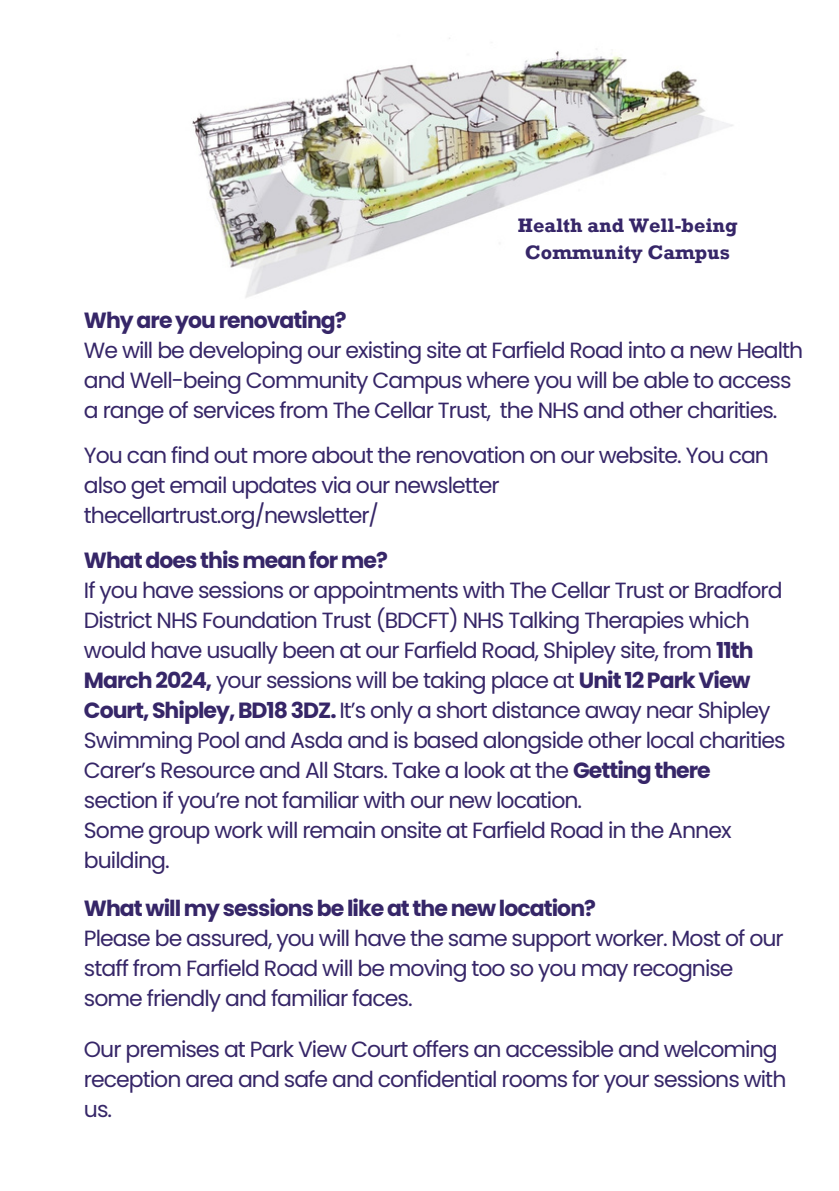
<style>
.page{position:relative;width:839px;height:1191px;background:#fff}
.page>*{position:absolute;margin:0;border:0;box-sizing:border-box;transform-origin:0 0}
.t1{font:22px/30px "Poppins";letter-spacing:-.045em;color:#362668}
.t2{font:700 22px "Poppins";letter-spacing:-.045em;color:#362668}
.t3{font:700 20px/27px "Rockwell Std";color:#362668;text-align:center}
.s1{font-weight:700}
</style>
<div class="page">
<img style="left:192px;top:38px;width:541px;height:260px">
<p class="t3" style="left:518px;top:215px;width:221px">Health and Well-being<br>Community Campus</p>
<h1 class="t2" style="left:84px;top:305px;width:264px">Why are you renovating?</h1>
<p class="t1" style="left:84px;top:335px;width:720px">We will be developing our existing site at Farfield Road into a new Health and Well-being Community Campus where you will be able to access a range of services from The Cellar Trust, the NHS and other charities.</p>
<p class="t1" style="left:84px;top:440px;width:686px">You can find out more about the renovation on our website. You can also get email updates via our newsletter thecellartrust.org/newsletter/</p>
<p class="t2" style="left:84px;top:545px;width:305px">What does this mean for me?</p>
<p class="t1" style="left:84px;top:576px;width:703px">If you have sessions or appointments with The Cellar Trust or Bradford District NHS Foundation Trust (BDCFT) NHS Talking Therapies which would have usually been at our Farfield Road, Shipley site, from <span class="s1">11th March 2024,</span> your sessions will be taking place at <span class="s1">Unit 12 Park View Court, Shipley, BD18 3DZ.</span> It’s only a short distance away near Shipley Swimming Pool and Asda and is based alongside other local charities Carer’s Resource and All Stars. Take a look at the <span class="s1">Getting there </span>section if you’re not familiar with our new location.</p>
<p class="t1" style="left:84px;top:816px;width:649px">Some group work will remain onsite at Farfield Road in the Annex building.</p>
<p class="t2" style="left:84px;top:893px;width:513px">What will my sessions be like at the new location?</p>
<p class="t1" style="left:84px;top:923px;width:701px">Please be assured, you will have the same support worker. Most of our staff from Farfield Road will be moving too so you may recognise some friendly and familiar faces.</p>
<p class="t1" style="left:84px;top:1034px;width:704px">Our premises at Park View Court offers an accessible and welcoming reception area and safe and confidential rooms for your sessions with us.</p>
</div>
